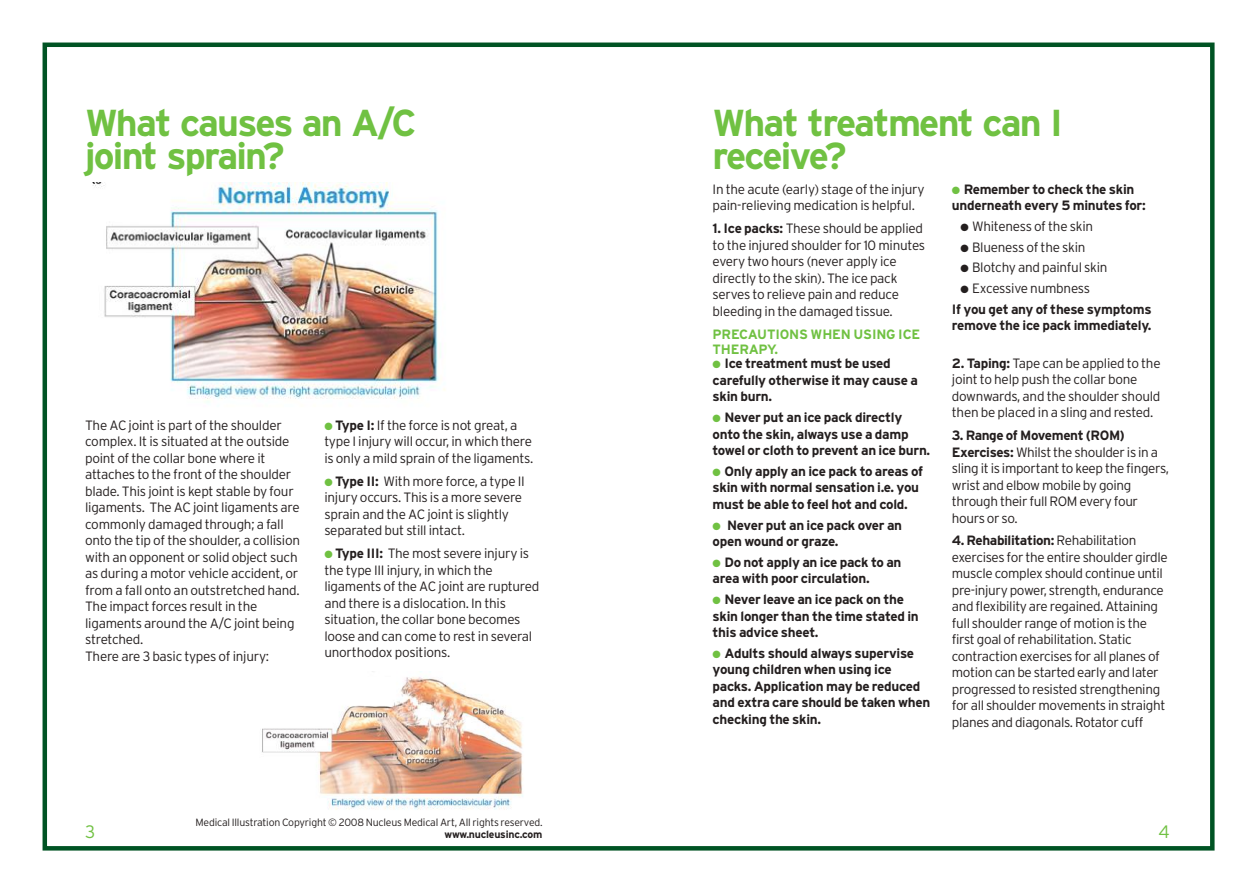
<style>
.page{position:relative;width:1255px;height:893px;background:#fff}
.page>*{position:absolute;margin:0;border:0;box-sizing:border-box;transform-origin:0 0}
.t1{font:700 37.5px/33px "Interstate";letter-spacing:-.05em;color:#70c142}
.t2{font:300 18px "Interstate";color:#70c142}
.t3{font:300 13.5px/16.5px "Interstate";letter-spacing:-.02em;color:#241f1f}
.t4{font:700 13.5px/16.5px "Interstate";letter-spacing:-.02em;color:#241f1f}
.t5{font:700 13.5px/15px "Interstate";letter-spacing:-.015em;color:#70c142}
.t6{font:300 10.5px "Interstate";letter-spacing:-.02em;color:#241f1f}
.t7{font:700 10.5px "Interstate";letter-spacing:-.02em;color:#241f1f}
.s1{color:#70c142}
.s2{font-weight:700}
.s3{font-weight:300}
</style>
<div class="page">
<div style="left:43px;top:43px;width:1171px;height:808px;border:4px solid #005323"></div>
<img style="left:92px;top:183px;width:353px;height:220px">
<img style="left:262px;top:677px;width:261px;height:133px">
<h1 class="t1" style="left:85px;top:106px;width:333px">What causes an A/C joint sprain?</h1>
<p class="t3" style="left:85px;top:417px;width:216px">The AC joint is part of the shoulder complex. It is situated at the outside point of the collar bone where it attaches to the front of the shoulder blade. This joint is kept stable by four ligaments. The AC joint ligaments are commonly damaged through; a fall onto the tip of the shoulder, a collision with an opponent or solid object such as during a motor vehicle accident, or from a fall onto an outstretched hand.<br>The impact forces result in the ligaments around the A/C joint being stretched.<br>There are 3 basic types of injury:</p>
<p class="t3" style="left:324px;top:417px;width:210px"><span class="s1">●</span> <span class="s2">Type I:</span> If the force is not great, a type I injury will occur, in which there is only a mild sprain of the ligaments.</p>
<p class="t3" style="left:324px;top:472px;width:202px"><span class="s1">●</span> <span class="s2">Type II:</span> With more force, a type II injury occurs. This is a more severe sprain and the AC joint is slightly separated but still intact.</p>
<p class="t3" style="left:324px;top:545px;width:216px"><span class="s1">●</span> <span class="s2">Type III:</span> The most severe injury is the type III injury, in which the ligaments of the AC joint are ruptured and there is a dislocation. In this situation, the collar bone becomes loose and can come to rest in several unorthodox positions.</p>
<h2 class="t2" style="left:85px;top:821px;width:12px">3</h2>
<p class="t6" style="left:195px;top:816px;width:348px">Medical Illustration Copyright © 2008 Nucleus Medical Art, All rights reserved.</p>
<p class="t7" style="left:444px;top:828px;width:99px">www.nucleusinc.com</p>
<h1 class="t1" style="left:712px;top:106px;width:352px">What treatment can I receive?</h1>
<p class="t3" style="left:712px;top:181px;width:213px">In the acute (early) stage of the injury pain-relieving medication is helpful.</p>
<p class="t3" style="left:712px;top:220px;width:214px"><span class="s2">1. Ice packs:</span> These should be applied to the injured shoulder for 10 minutes every two hours (never apply ice directly to the skin). The ice pack serves to relieve pain and reduce bleeding in the damaged tissue.</p>
<p class="t5" style="left:712px;top:326px;width:209px">PRECAUTIONS WHEN USING ICE<br>THERAPY.</p>
<p class="t4" style="left:712px;top:355px;width:207px"><span class="s1">●</span> Ice treatment must be used carefully otherwise it may cause a skin burn.</p>
<p class="t4" style="left:712px;top:409px;width:219px"><span class="s1">●</span> Never put an ice pack directly onto the skin, always use a damp towel or cloth to prevent an ice burn.</p>
<p class="t4" style="left:712px;top:463px;width:212px"><span class="s1">●</span> Only apply an ice pack to areas of skin with normal sensation i.e. you must be able to feel hot and cold.</p>
<p class="t4" style="left:712px;top:517px;width:191px"><span class="s1">●</span> Never put an ice pack over an open wound or graze.</p>
<p class="t4" style="left:712px;top:554px;width:190px"><span class="s1">●</span> Do not apply an ice pack to an area with poor circulation.</p>
<p class="t4" style="left:712px;top:591px;width:208px"><span class="s1">●</span> Never leave an ice pack on the skin longer than the time stated in this advice sheet.</p>
<p class="t4" style="left:712px;top:645px;width:219px"><span class="s1">●</span> Adults should always supervise young children when using ice packs. Application may be reduced and extra care should be taken when checking the skin.</p>
<p class="t4" style="left:951px;top:181px;width:195px"><span class="s1">●</span> Remember to check the skin underneath every 5 minutes for:</p>
<p class="t3" style="left:960px;top:218px;width:134px">● Whiteness of the skin</p>
<p class="t3" style="left:960px;top:239px;width:127px">● Blueness of the skin</p>
<p class="t3" style="left:960px;top:259px;width:149px">● Blotchy and painful skin</p>
<p class="t4" style="left:951px;top:278px;width:201px;line-height:20.7px;text-indent:9px">● <span class="s3">Excessive numbness<br></span>If you get any of these symptoms</p>
<p class="t4" style="left:951px;top:317px;width:201px">remove the ice pack immediately.</p>
<p class="t3" style="left:951px;top:355px;width:210px"><span class="s2">2. Taping:</span> Tape can be applied to the joint to help push the collar bone downwards, and the shoulder should then be placed in a sling and rested.</p>
<p class="t3" style="left:951px;top:427px;width:219px"><span class="s2">3. Range of Movement (ROM)<br>Exercises:</span> Whilst the shoulder is in a sling it is important to keep the fingers, wrist and elbow mobile by going through their full ROM every four hours or so.</p>
<p class="t3" style="left:951px;top:532px;width:217px"><span class="s2">4. Rehabilitation:</span> Rehabilitation exercises for the entire shoulder girdle muscle complex should continue until pre-injury power, strength, endurance and flexibility are regained. Attaining full shoulder range of motion is the first goal of rehabilitation. Static contraction exercises for all planes of motion can be started early and later progressed to resisted strengthening for all shoulder movements in straight planes and diagonals. Rotator cuff</p>
<h2 class="t2" style="left:1158px;top:821px;width:13px">4</h2>
</div>
